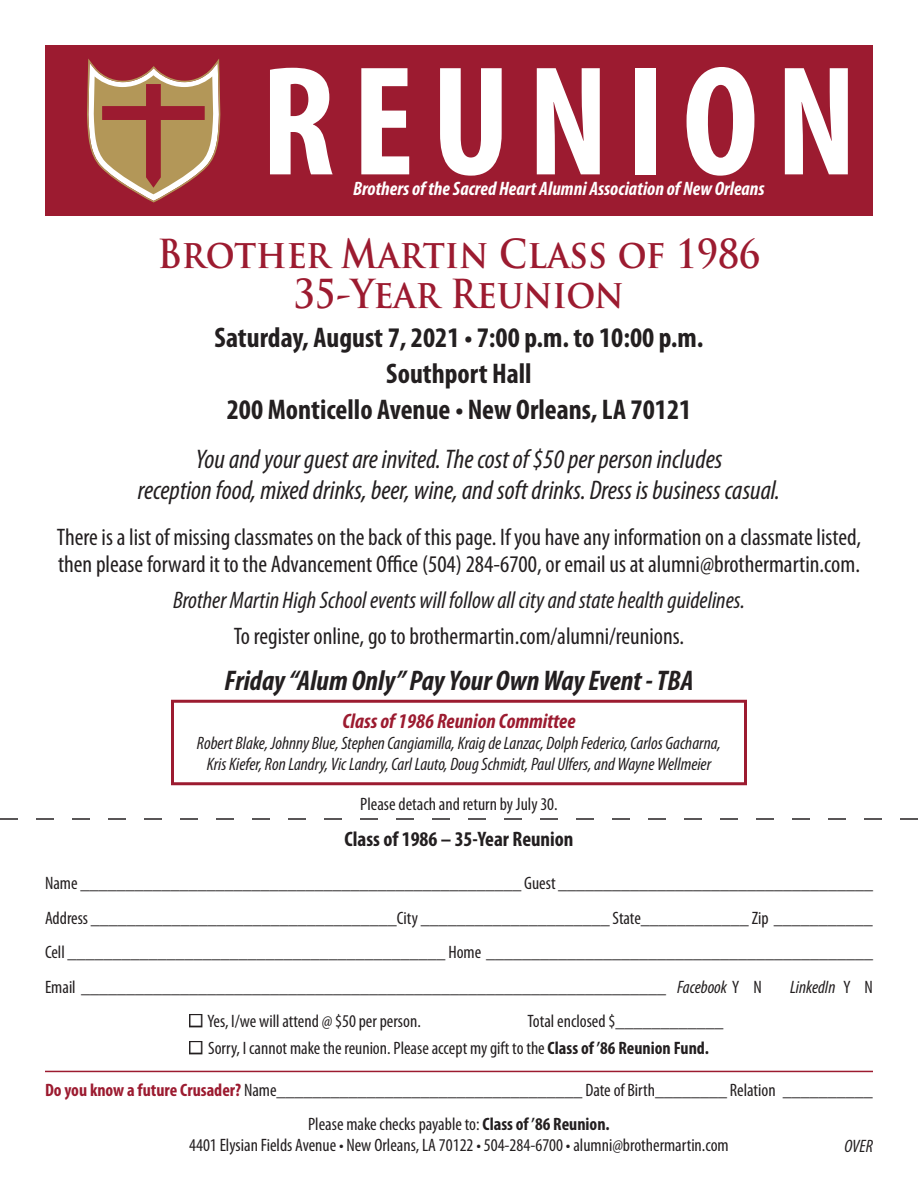
<style>
.page{position:relative;width:918px;height:1188px;background:#fff}
.page>*{position:absolute;margin:0;border:0;box-sizing:border-box;transform-origin:0 0}
.t1{font:700 condensed 157.5px "Myriad Pro";letter-spacing:.11em;color:#fff}
.t2{font:700 39px/40.5px "Trajan Pro";color:#9c1b30;text-align:center;scale:.9 1}
.t3{font:700 condensed 28.5px/36px "Myriad Pro";color:#231f20;text-align:center}
.t4{font:italic 700 condensed 28.5px "Myriad Pro";color:#231f20}
.t5{font:italic condensed 27px/30.8px "Myriad Pro";color:#231f20;text-align:center}
.t6{font:condensed 24px/27.8px "Myriad Pro";color:#231f20}
.t7{font:italic condensed 24px "Myriad Pro";color:#231f20}
.t8{font:italic 700 condensed 21px "Myriad Pro";color:#9c1b30}
.t9{font:700 condensed 21px "Myriad Pro";color:#231f20}
.t10{font:italic 700 condensed 19.5px "Myriad Pro";color:#fff}
.t11{font:condensed 18px/34.5px "Myriad Pro";color:#231f20;text-align:center}
.t12{font:italic condensed 18px/21px "Myriad Pro";color:#231f20;text-align:center}
.s1{font-style:italic}
.s2{font-style:normal}
.s3{color:#fff}
.s4{font-weight:700}
.s5{font-weight:700;color:#9c1b30}
</style>
<div class="page">
<div style="left:45px;top:45px;width:828px;height:171px;background:#9c1b30"></div>
<svg style="left:87px;top:59px;width:133px;height:143px"></svg>
<hr style="left:45px;top:1071px;width:828px;height:1px;background:#9c1b30">
<div style="left:189px;top:1014px;width:13px;height:13px;border:3px solid #231f20"></div>
<div style="left:189px;top:1041px;width:13px;height:13px;border:3px solid #231f20"></div>
<svg style="left:0;top:818px;width:918px;height:2px"></svg>
<div style="left:171px;top:700px;width:576px;height:85px;border:3px solid #9c1b30"></div>
<h1 class="t1" style="left:261px;top:35px;width:598px">REUNION</h1>
<p class="t10" style="left:353px;top:179px;width:413px">Brothers of the Sacred Heart Alumni Association of New Orleans</p>
<h2 class="t2" style="left:158px;top:234px;width:671px">Brother Martin Class of 1986<br>35-Year Reunion</h2>
<h3 class="t3" style="left:214px;top:320px;width:491px">Saturday, August 7, 2021 <span class="s1">•</span> 7:00 p.m. to 10:00 p.m.<br>Southport Hall<br>200 Monticello Avenue <span class="s1">•</span> New Orleans, LA 70121</h3>
<h3 class="t5" style="left:138px;top:444px;width:644px">You and your guest are invited. The cost of $50 per person includes<br>reception food, mixed drinks, beer, wine, and soft drinks. Dress is business casual.</h3>
<h3 class="t6" style="left:57px;top:523px;width:806px">There is a list of missing classmates on the back of this page. If you have any information on a classmate listed, then please forward it to the Advancement Office (504) 284-6700, or email us at alumni@brothermartin.com.</h3>
<h3 class="t7" style="left:173px;top:588px;width:573px">Brother Martin High School events will follow all city and state health guidelines.</h3>
<h3 class="t6" style="left:234px;top:623px;width:452px">To register online, go to brothermartin.com/alumni/reunions.</h3>
<h3 class="t4" style="left:225px;top:665px;width:470px">Friday “Alum Only” Pay Your Own Way Event - TBA</h3>
<p class="t8" style="left:343px;top:710px;width:234px">Class of 1986 Reunion Committee</p>
<p class="t12" style="left:197px;top:733px;width:526px">Robert Blake, Johnny Blue, Stephen Cangiamilla, Kraig de Lanzac, Dolph Federico, Carlos Gacharna,<br>Kris Kiefer, Ron Landry, Vic Landry, Carl Lauto, Doug Schmidt, Paul Ulfers, and Wayne Wellmeier</p>
<p class="t11" style="left:360px;top:787px;width:199px">Please detach and return by July 30.</p>
<p class="t9" style="left:344px;top:828px;width:231px">Class of 1986 – 35-Year Reunion</p>
<p class="t11" style="left:45px;top:866px;width:829px;text-align:justify">Name _________________________________________________ Guest ___________________________________ Address __________________________________City _____________________ State____________ Zip ___________ Cell __________________________________________ Home ___________________________________________ Email _________________________________________________________________ <span class="s1">Facebook</span> Y N</p>
<p class="t12" style="left:790px;top:977px;width:84px">LinkedIn <span class="s2">Y N</span></p>
<p class="t11" style="left:189px;top:1004px;width:233px"><span class="s3">■</span> Yes, I/we will attend @ $50 per person.</p>
<p class="t11" style="left:528px;top:1004px;width:197px">Total enclosed $____________</p>
<p class="t11" style="left:189px;top:1031px;width:522px"><span class="s3">■</span> Sorry, I cannot make the reunion. Please accept my gift to the <span class="s4">Class of ’86 Reunion Fund.</span></p>
<p class="t11" style="left:45px;top:1073px;width:829px"><span class="s5">Do you know a future Crusader?</span> Name__________________________________ Date of Birth________ Relation __________</p>
<p class="t11" style="left:189px;top:1113px;width:541px;line-height:21.6px">Please make checks payable to: <span class="s4">Class of ’86 Reunion.<br></span>4401 Elysian Fields Avenue • New Orleans, LA 70122 • 504-284-6700 • alumni@brothermartin.com</p>
<p class="t12" style="left:844px;top:1136px;width:30px">OVER</p>
</div>
